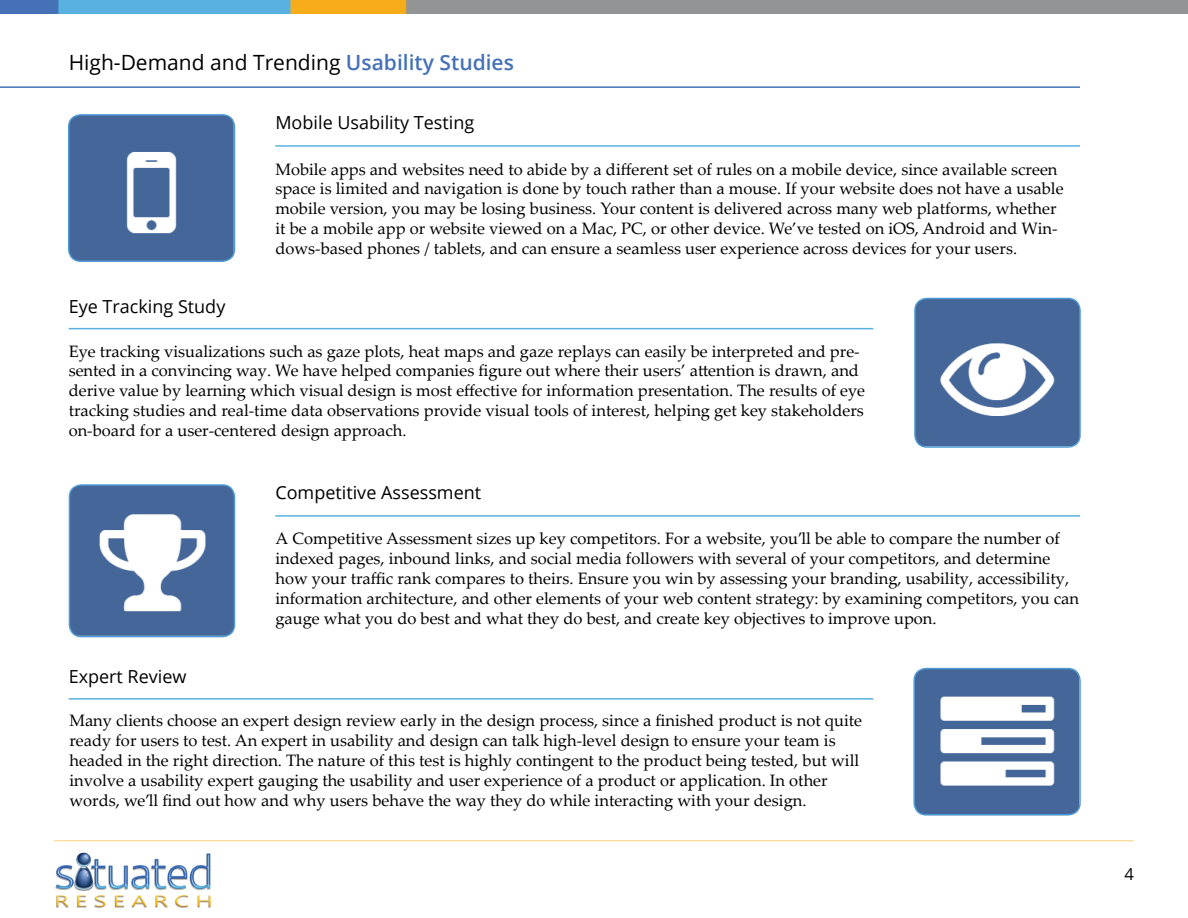
<style>
.page{position:relative;width:1188px;height:918px;background:#fff}
.page>*{position:absolute;margin:0;border:0;box-sizing:border-box;transform-origin:0 0}
.t1{font:21px "Open Sans";color:#000}
.t2{font:18px "Open Sans";color:#000}
.t3{font:16.5px/19.8px "Palatino Linotype";color:#000}
.t4{font:16.5px "Open Sans";color:#000}
.s1{font-weight:600;color:#4571b7}
</style>
<div class="page">
<img style="left:55px;top:852px;width:156px;height:56px">
<hr style="left:54px;top:840px;width:1080px;height:1px;background:#fbd58c">
<img style="left:0;top:0;width:1188px;height:14px">
<hr style="left:0;top:86px;width:1080px;height:2px;background:#4571b7">
<img style="left:70px;top:115px;width:164px;height:145px">
<div style="left:68px;top:114px;width:167px;height:148px;border:2px solid #4e9ad3;border-radius:12px"></div>
<hr style="left:275px;top:145px;width:805px;height:2px;background:#59b1e0">
<img style="left:915px;top:298px;width:164px;height:147px">
<div style="left:914px;top:298px;width:167px;height:150px;border:2px solid #4e9ad3;border-radius:12px"></div>
<hr style="left:69px;top:328px;width:804px;height:1px;background:#59b1e0">
<hr style="left:275px;top:515px;width:805px;height:2px;background:#59b1e0">
<img style="left:69px;top:486px;width:165px;height:150px">
<div style="left:69px;top:484px;width:166px;height:153px;border:2px solid #4e9ad3;border-radius:12px"></div>
<hr style="left:69px;top:698px;width:804px;height:2px;background:#59b1e0">
<img style="left:915px;top:669px;width:164px;height:144px">
<div style="left:913px;top:668px;width:168px;height:148px;border:2px solid #4e9ad3;border-radius:12px"></div>
<p class="t1" style="left:69px;top:48px;width:447px">High-Demand and Trending <span class="s1">Usability Studies</span></p>
<p class="t2" style="left:275px;top:110px;width:201px">Mobile Usability Testing</p>
<p class="t3" style="left:275px;top:159px;width:790px">Mobile apps and websites need to abide by a different set of rules on a mobile device, since available screen space is limited and navigation is done by touch rather than a mouse. If your website does not have a usable mobile version, you may be losing business. Your content is delivered across many web platforms, whether it be a mobile app or website viewed on a Mac, PC, or other device. We’ve tested on iOS, Android and Win&shy;dows-based phones / tablets, and can ensure a seamless user experience across devices for your users.</p>
<p class="t2" style="left:69px;top:294px;width:158px">Eye Tracking Study</p>
<p class="t3" style="left:69px;top:340px;width:798px">Eye tracking visualizations such as gaze plots, heat maps and gaze replays can easily be interpreted and pre&shy;sented in a convincing way. We have helped companies figure out where their users’ attention is drawn, and derive value by learning which visual design is most effective for information presentation. The results of eye tracking studies and real-time data observations provide visual tools of interest, helping get key stakeholders on-board for a user-centered design approach.</p>
<p class="t2" style="left:275px;top:481px;width:207px">Competitive Assessment</p>
<p class="t3" style="left:275px;top:528px;width:805px">A Competitive Assessment sizes up key competitors. For a website, you’ll be able to compare the number of indexed pages, inbound links, and social media followers with several of your competitors, and determine how your traffic rank compares to theirs. Ensure you win by assessing your branding, usability, accessibility, information architecture, and other elements of your web content strategy: by examining competitors, you can gauge what you do best and what they do best, and create key objectives to improve upon.</p>
<p class="t2" style="left:69px;top:664px;width:119px">Expert Review</p>
<p class="t3" style="left:69px;top:710px;width:794px">Many clients choose an expert design review early in the design process, since a finished product is not quite ready for users to test. An expert in usability and design can talk high-level design to ensure your team is headed in the right direction. The nature of this test is highly contingent to the product being tested, but will involve a usability expert gauging the usability and user experience of a product or application. In other words, we’ll find out how and why users behave the way they do while interacting with your design.</p>
<p class="t4" style="left:1125px;top:863px;width:11px">4</p>
</div>
